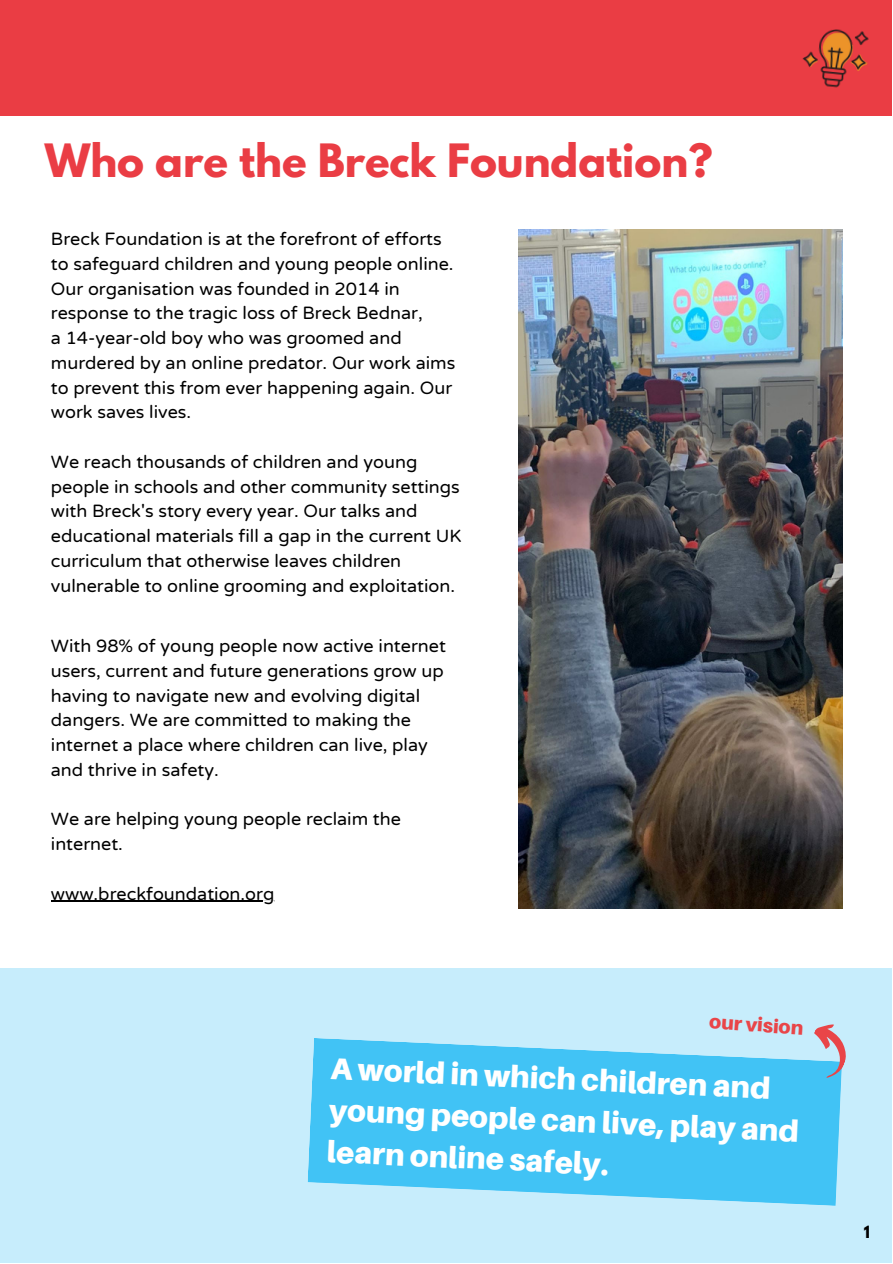
<style>
.page{position:relative;width:893px;height:1264px;background:#fff}
.page>*{position:absolute;margin:0;border:0;box-sizing:border-box;transform-origin:0 0}
.t1{font:700 40.65px "League Spartan";color:#ea3d44}
.t2{font:900 30.3px/41.8px "Aileron";color:#fff}
.t3{font:900 19.5px "Aileron";color:#e94548}
.t4{font:18px/24.8px "Varela Round";color:#000}
.t5{font:700 15px "League Spartan";color:#000}
</style>
<div class="page">
<div style="left:0;top:0;width:891px;height:116px;background:#ea3d44"></div>
<img style="left:802px;top:29px;width:67px;height:59px">
<div style="left:0;top:968px;width:891px;height:294px;background:#c7edfc"></div>
<svg style="left:307px;top:1038px;width:534px;height:167px;background:#53c8f5"></svg>
<svg style="left:800px;top:1024px;width:46px;height:57px"></svg>
<img style="left:518px;top:229px;width:324px;height:679px">
<hr style="left:51px;top:900px;width:223px;height:1px;background:#000">
<h1 class="t1" style="left:45px;top:140px;width:669px">Who are the Breck Foundation?</h1>
<p class="t4" style="left:51px;top:227px;width:406px">Breck Foundation is at the forefront of efforts to safeguard children and young people online.<br>Our organisation was founded in 2014 in response to the tragic loss of Breck Bednar,<br>a 14-year-old boy who was groomed and murdered by an online predator. Our work aims to prevent this from ever happening again. Our work saves lives.</p>
<p class="t4" style="left:51px;top:450px;width:412px">We reach thousands of children and young people in schools and other community settings with Breck's story every year. Our talks and educational materials fill a gap in the current UK curriculum that otherwise leaves children vulnerable to online grooming and exploitation.</p>
<p class="t4" style="left:51px;top:634px;width:396px">With 98% of young people now active internet users, current and future generations grow up having to navigate new and evolving digital dangers. We are committed to making the internet a place where children can live, play and thrive in safety.</p>
<p class="t4" style="left:51px;top:807px;width:351px">We are helping young people reclaim the internet.</p>
<p class="t4" style="left:51px;top:881px;width:225px">www.breckfoundation.org</p>
<p class="t3" style="left:710px;top:1009px;width:96px;rotate:4deg">our vision</p>
<h2 class="t2" style="left:332px;top:1045px;width:472px;rotate:3deg">A world in which children and young people can live, play and learn online safely.</h2>
<p class="t5" style="left:863px;top:1224px;width:8px">1</p>
</div>
